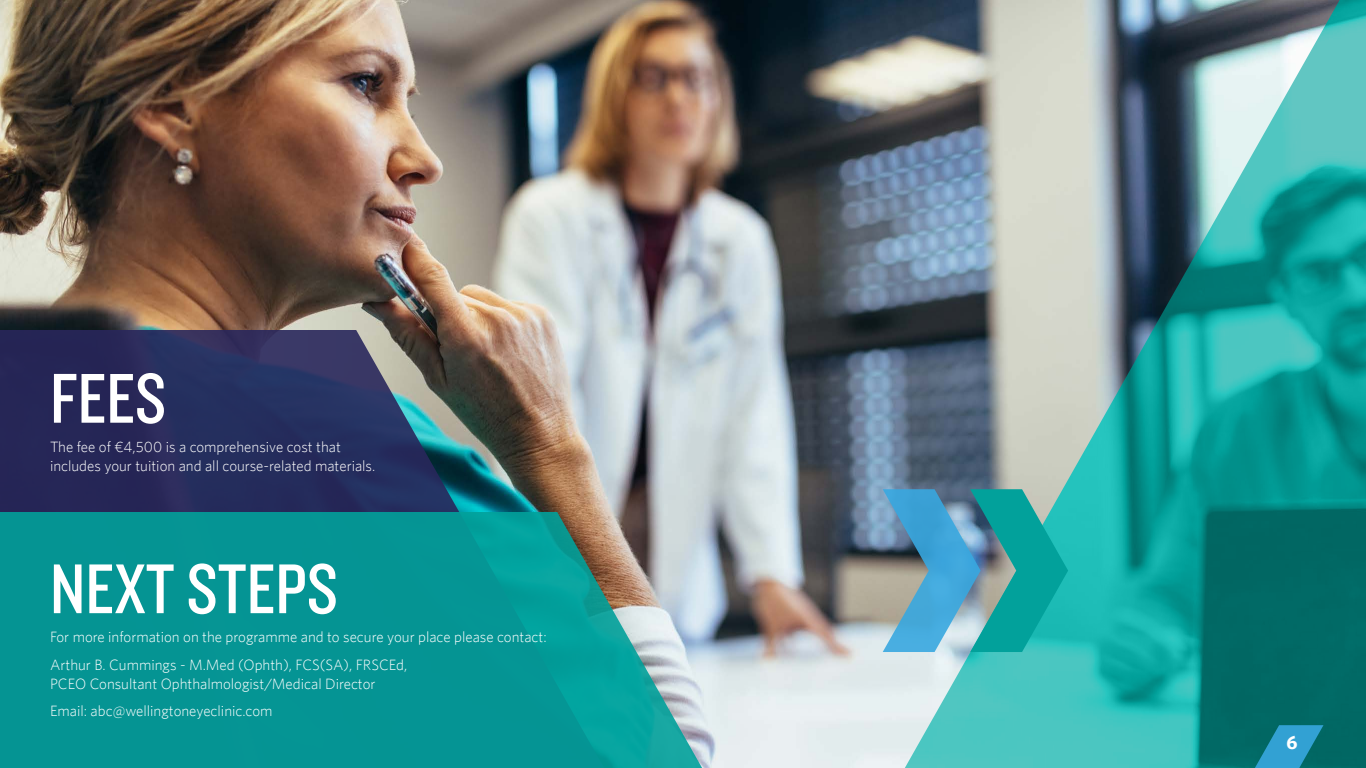
<style>
.page{position:relative;width:1366px;height:768px;background:#fff}
.page>*{position:absolute;margin:0;border:0;box-sizing:border-box;transform-origin:0 0}
.t1{font:73.1px "Knockout HTF29 Junior Liteweight";color:#fff}
.t2{font:700 19.3px "Whitney";color:#fff}
.t3{font:300 15px/27.5px "Whitney";color:#fff}
</style>
<div class="page">
<img style="left:1340px;top:0;width:26px;height:768px">
<img style="left:0;top:0;width:1340px;height:768px">
<svg style="left:883px;top:489px;width:185px;height:163px;background:#3ea6b3"></svg>
<svg style="left:0;top:330px;width:730px;height:182px;background:#575d76"></svg>
<svg style="left:0;top:512px;width:931px;height:256px;background:#3da1a1"></svg>
<svg style="left:1240px;top:725px;width:83px;height:43px;background:#1b869f"></svg>
<h1 class="t1" style="left:50px;top:361px;width:118px">FEES</h1>
<p class="t3" style="left:50px;top:437px;width:327px;line-height:19px">The fee of ¤4,500 is a comprehensive cost that includes your tuition and all course-related materials.</p>
<h1 class="t1" style="left:50px;top:552px;width:290px">NEXT STEPS</h1>
<p class="t3" style="left:50px;top:623px;width:498px">For more information on the programme and to secure your place please contact:<br>Arthur B. Cummings - M.Med (Ophth), FCS(SA), FRSCEd,</p>
<p class="t3" style="left:50px;top:669px;width:327px">PCEO Consultant Ophthalmologist/Medical Director<br>Email: abc@wellingtoneyeclinic.com</p>
<p class="t2" style="left:1286px;top:731px;width:13px">6</p>
</div>
